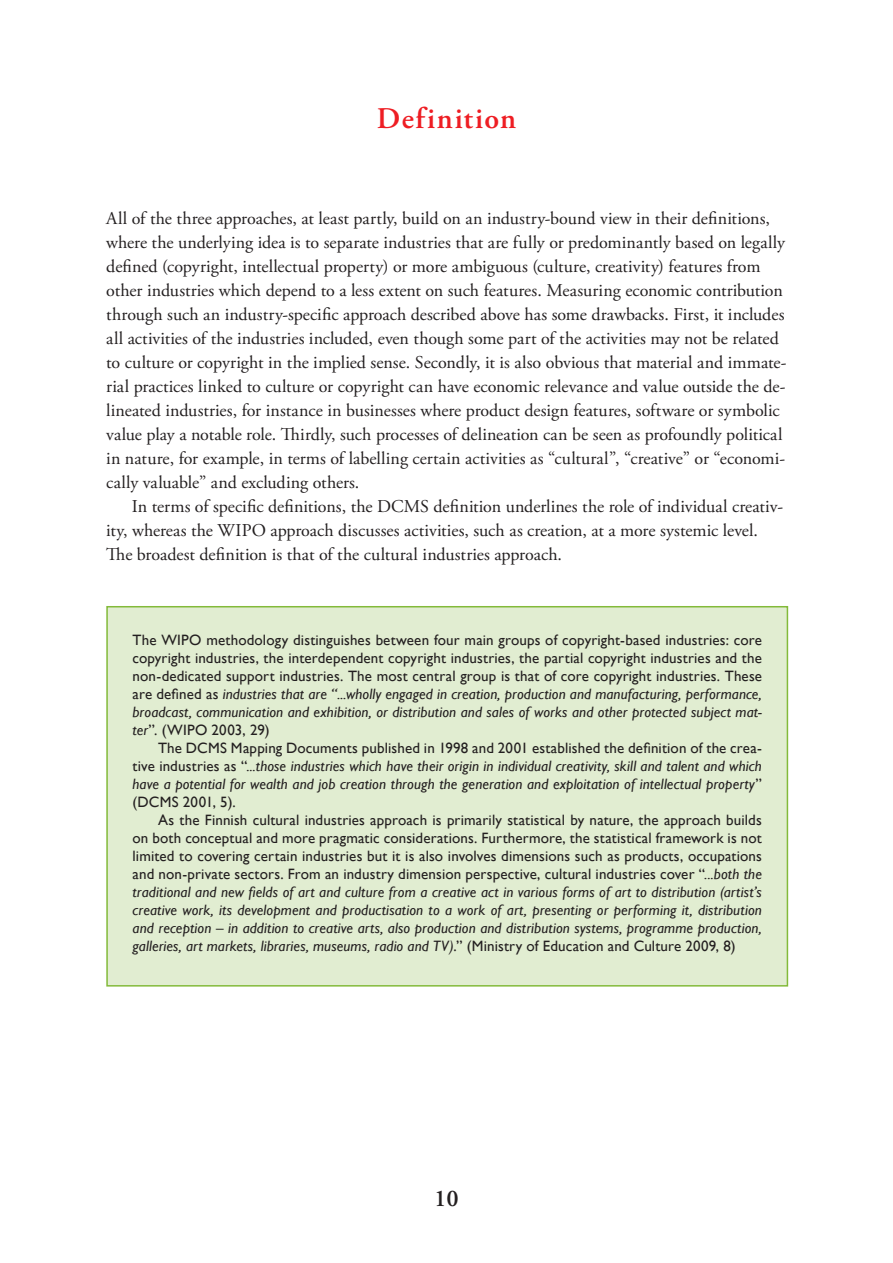
<style>
.page{position:relative;width:893px;height:1263px;background:#fff}
.page>*{position:absolute;margin:0;border:0;box-sizing:border-box;transform-origin:0 0}
.t1{font:600 30px "Adobe Garamond Pro";letter-spacing:.05em;color:#ee1d23}
.t2{font:600 24px "Adobe Garamond Pro";color:#231f20}
.t3{font:18px/24px "Adobe Garamond Pro";color:#231f20}
.t4{font:15px/18px "Gill Sans";letter-spacing:.01em;color:#231f20;text-align:justify}
.t5{font:italic 15px/18px "Gill Sans";letter-spacing:.01em;color:#231f20;text-align:justify}
.s1{font-style:italic}
.s2{font-style:normal}
</style>
<div class="page">
<div style="left:106px;top:606px;width:682px;height:380px;background:#e1edd1;border:2px solid #83ba3a"></div>
<p class="t1" style="left:377px;top:101px;width:141px">Definition</p>
<p class="t3" style="left:106px;top:207px;width:682px">All of the three approaches, at least partly, build on an industry-bound view in their definitions, where the underlying idea is to separate industries that are fully or predominantly based on legally defined (copyright, intellectual property) or more ambiguous (culture, creativity) features from other industries which depend to a less extent on such features. Measuring economic contribution through such an industry-specific approach described above has some drawbacks. First, it includes all activities of the industries included, even though some part of the activities may not be related to culture or copyright in the implied sense. Secondly, it is also obvious that material and immate&shy;rial practices linked to culture or copyright can have economic relevance and value outside the de&shy;lineated industries, for instance in businesses where product design features, software or symbolic value play a notable role. Thirdly, such processes of delineation can be seen as profoundly political in nature, for example, in terms of labelling certain activities as “cultural”, “creative” or “economi&shy;cally valuable” and excluding others.</p>
<p class="t3" style="left:106px;top:495px;width:678px;text-indent:26px">In terms of specific definitions, the DCMS definition underlines the role of individual creativ&shy;ity, whereas the WIPO approach discusses activities, such as creation, at a more systemic level.<br>The broadest definition is that of the cultural industries approach.</p>
<p class="t4" style="left:133px;top:631px;width:631px">The WIPO methodology distinguishes between four main groups of copyright-based industries: core copyright industries, the interdependent copyright industries, the partial copyright industries and the non-dedicated support industries. The most central group is that of core copyright industries. These are defined as <span class="s1">industries that are “...wholly engaged in creation, production and manufacturing, performance, broadcast, communication and exhibition, or distribution and sales of works and other protected subject mat&shy;ter</span>”. (WIPO 2003, 29)</p>
<p class="t5" style="left:133px;top:739px;width:631px;text-indent:26px"><span class="s2">The DCMS Mapping Documents published in 1998 and 2001 established the definition of the crea&shy;tive industries as “</span>...those industries which have their origin in individual creativity, skill and talent and which have a potential for wealth and job creation through the generation and exploitation of intellectual property<span class="s2">” (DCMS 2001, 5).</span></p>
<p class="t4" style="left:133px;top:811px;width:631px;text-indent:26px">As the Finnish cultural industries approach is primarily statistical by nature, the approach builds on both conceptual and more pragmatic considerations. Furthermore, the statistical framework is not limited to covering certain industries but it is also involves dimensions such as products, occupations and non-private sectors. From an industry dimension perspective, cultural industries cover “<span class="s1">...both the traditional and new fields of art and culture from a creative act in various forms of art to distribution (artist’s creative work, its development and productisation to a work of art, presenting or performing it, distribution and reception – in addition to creative arts, also production and distribution systems, programme production, galleries, art markets, libraries, museums, radio and TV)</span>.” (Ministry of Education and Culture 2009, 8)</p>
<h2 class="t2" style="left:434px;top:1184px;width:26px">10</h2>
</div>
